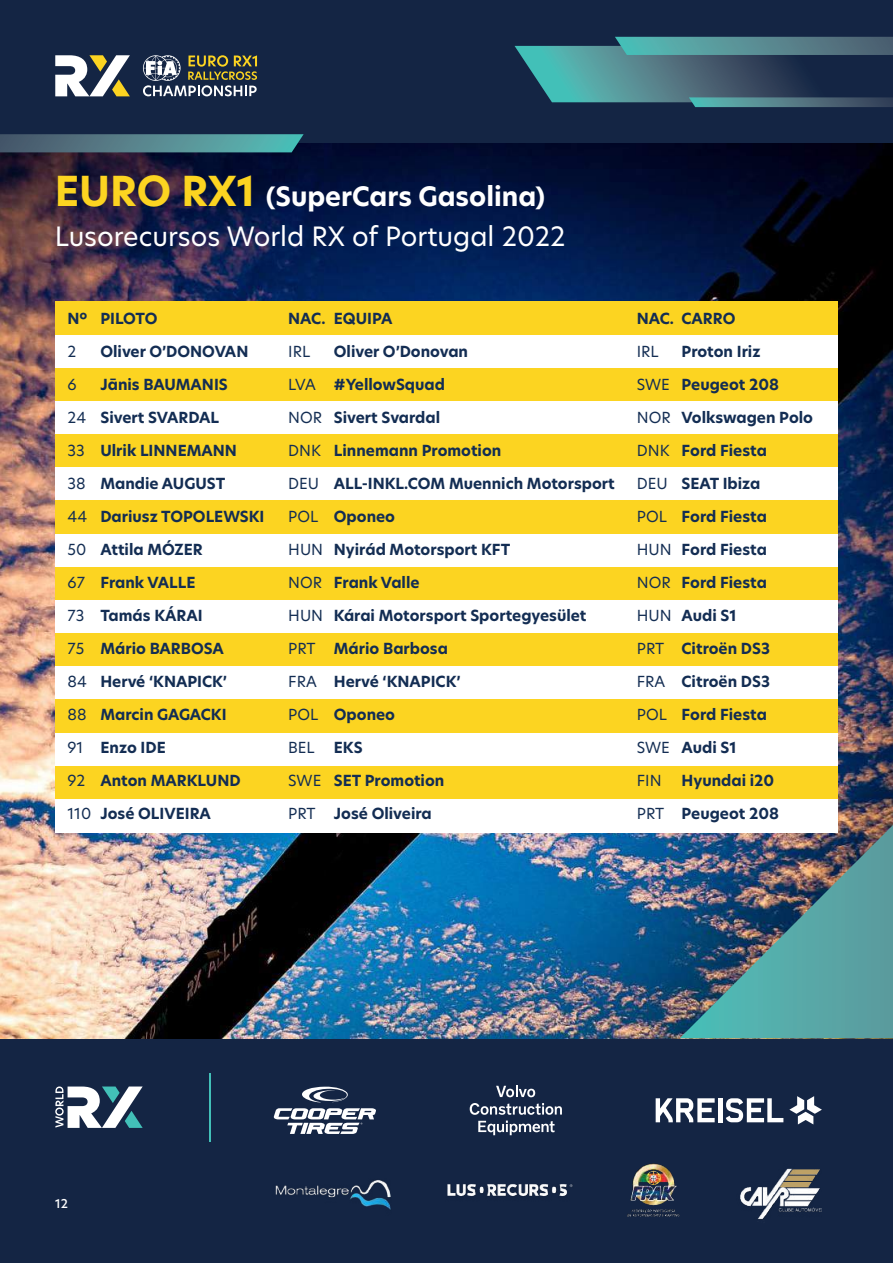
<style>
.page{position:relative;width:893px;height:1263px;background:#fff}
.page>*{position:absolute;margin:0;border:0;box-sizing:border-box;transform-origin:0 0}
.t1{font:26.1px/39.3px "Hero New";color:#fff}
.t2{font:700 15px "Hero New";color:#132d53}
.t3{font:15px "Hero New";color:#132d53}
.t4{font:500 12px "Hero New";color:#fff}
.s1{font-weight:700;font-size:40.5px;color:#fcd421}
.s2{font-weight:700}
</style>
<div class="page">
<div style="left:0;top:0;width:893px;height:143px;background:#142544"></div>
<div style="left:0;top:1038px;width:893px;height:225px;background:#142544"></div>
<svg style="left:514px;top:37px;width:379px;height:70px"></svg>
<svg style="left:55px;top:55px;width:75px;height:41px"></svg>
<svg style="left:143px;top:55px;width:114px;height:41px"></svg>
<img style="left:0;top:143px;width:893px;height:895px">
<svg style="left:0;top:134px;width:304px;height:18px"></svg>
<div style="left:55px;top:302px;width:783px;height:33px;background:#fcd421"></div>
<div style="left:55px;top:335px;width:783px;height:33px;background:#fff"></div>
<div style="left:55px;top:368px;width:783px;height:33px;background:#fcd421"></div>
<div style="left:55px;top:401px;width:783px;height:33px;background:#fff"></div>
<div style="left:55px;top:434px;width:783px;height:34px;background:#fcd421"></div>
<div style="left:55px;top:468px;width:783px;height:33px;background:#fff"></div>
<div style="left:55px;top:501px;width:783px;height:33px;background:#fcd421"></div>
<div style="left:55px;top:534px;width:783px;height:33px;background:#fff"></div>
<div style="left:55px;top:567px;width:783px;height:33px;background:#fcd421"></div>
<div style="left:55px;top:600px;width:783px;height:33px;background:#fff"></div>
<div style="left:55px;top:633px;width:783px;height:34px;background:#fcd421"></div>
<div style="left:55px;top:667px;width:783px;height:33px;background:#fff"></div>
<div style="left:55px;top:700px;width:783px;height:33px;background:#fcd421"></div>
<div style="left:55px;top:733px;width:783px;height:33px;background:#fff"></div>
<div style="left:55px;top:766px;width:783px;height:33px;background:#fcd421"></div>
<img style="left:680px;top:825px;width:213px;height:213px">
<div style="left:55px;top:799px;width:783px;height:33px;background:#fff"></div>
<svg style="left:55px;top:1086px;width:88px;height:42px"></svg>
<hr style="left:209px;top:1073px;width:2px;height:68px;background:#42c0b8">
<img style="left:447px;top:1184px;width:126px;height:12px">
<img style="left:627px;top:1163px;width:53px;height:54px">
<img style="left:740px;top:1168px;width:82px;height:51px">
<img style="left:275px;top:1180px;width:116px;height:30px">
<svg style="left:274px;top:1086px;width:102px;height:48px"></svg>
<svg style="left:470px;top:1085px;width:92px;height:50px"></svg>
<svg style="left:726px;top:1096px;width:96px;height:29px"></svg>
<hr style="left:718px;top:1098px;width:4px;height:24px;background:#fff">
<svg style="left:656px;top:1098px;width:59px;height:24px"></svg>
<h1 class="t1" style="left:55px;top:177px;width:512px"><span class="s1">EURO RX1</span> <span class="s2">(SuperCars Gasolina)<br></span>Lusorecursos World RX of Portugal 2022</h1>
<p class="t2" style="left:68px;top:308px;width:21px">Nº</p>
<p class="t3" style="left:68px;top:341px;width:10px">2</p>
<p class="t3" style="left:68px;top:374px;width:11px">6</p>
<p class="t3" style="left:68px;top:407px;width:20px">24</p>
<p class="t3" style="left:68px;top:440px;width:19px">33</p>
<p class="t3" style="left:68px;top:473px;width:20px">38</p>
<p class="t3" style="left:68px;top:506px;width:21px">44</p>
<p class="t3" style="left:68px;top:539px;width:20px">50</p>
<p class="t3" style="left:68px;top:572px;width:19px">67</p>
<p class="t3" style="left:68px;top:605px;width:18px">73</p>
<p class="t3" style="left:68px;top:638px;width:18px">75</p>
<p class="t3" style="left:68px;top:671px;width:21px">84</p>
<p class="t3" style="left:68px;top:704px;width:21px">88</p>
<p class="t3" style="left:68px;top:737px;width:17px">91</p>
<p class="t3" style="left:68px;top:770px;width:19px">92</p>
<p class="t3" style="left:68px;top:803px;width:25px">110</p>
<p class="t2" style="left:100px;top:308px;width:59px">PILOTO</p>
<p class="t2" style="left:100px;top:341px;width:149px">Oliver O’DONOVAN</p>
<p class="t2" style="left:100px;top:374px;width:129px">Jānis BAUMANIS</p>
<p class="t2" style="left:100px;top:407px;width:120px">Sivert SVARDAL</p>
<p class="t2" style="left:100px;top:440px;width:138px">Ulrik LINNEMANN</p>
<p class="t2" style="left:100px;top:473px;width:126px">Mandie AUGUST</p>
<p class="t2" style="left:100px;top:506px;width:165px">Dariusz TOPOLEWSKI</p>
<p class="t2" style="left:100px;top:539px;width:104px">Attila MÓZER</p>
<p class="t2" style="left:100px;top:572px;width:96px">Frank VALLE</p>
<p class="t2" style="left:100px;top:605px;width:104px">Tamás KÁRAI</p>
<p class="t2" style="left:100px;top:638px;width:125px">Mário BARBOSA</p>
<p class="t2" style="left:100px;top:671px;width:128px">Hervé ‘KNAPICK’</p>
<p class="t2" style="left:100px;top:704px;width:128px">Marcin GAGACKI</p>
<p class="t2" style="left:100px;top:737px;width:67px">Enzo IDE</p>
<p class="t2" style="left:100px;top:770px;width:142px">Anton MARKLUND</p>
<p class="t2" style="left:100px;top:803px;width:112px">José OLIVEIRA</p>
<p class="t2" style="left:288px;top:308px;width:39px">NAC.</p>
<p class="t3" style="left:288px;top:341px;width:23px">IRL</p>
<p class="t3" style="left:288px;top:374px;width:29px">LVA</p>
<p class="t3" style="left:288px;top:407px;width:35px">NOR</p>
<p class="t3" style="left:288px;top:440px;width:34px">DNK</p>
<p class="t3" style="left:288px;top:473px;width:32px">DEU</p>
<p class="t3" style="left:288px;top:506px;width:32px">POL</p>
<p class="t3" style="left:288px;top:539px;width:36px">HUN</p>
<p class="t3" style="left:288px;top:572px;width:35px">NOR</p>
<p class="t3" style="left:288px;top:605px;width:36px">HUN</p>
<p class="t3" style="left:288px;top:638px;width:29px">PRT</p>
<p class="t3" style="left:288px;top:671px;width:30px">FRA</p>
<p class="t3" style="left:288px;top:704px;width:32px">POL</p>
<p class="t3" style="left:288px;top:737px;width:28px">BEL</p>
<p class="t3" style="left:288px;top:770px;width:35px">SWE</p>
<p class="t3" style="left:288px;top:803px;width:29px">PRT</p>
<p class="t2" style="left:334px;top:308px;width:60px">EQUIPA</p>
<p class="t2" style="left:334px;top:341px;width:136px">Oliver O’Donovan</p>
<p class="t2" style="left:334px;top:374px;width:113px">#YellowSquad</p>
<p class="t2" style="left:334px;top:407px;width:108px">Sivert Svardal</p>
<p class="t2" style="left:334px;top:440px;width:169px">Linnemann Promotion</p>
<p class="t2" style="left:334px;top:473px;width:282px">ALL-INKL.COM Muennich Motorsport</p>
<p class="t2" style="left:334px;top:506px;width:63px">Oponeo</p>
<p class="t2" style="left:334px;top:539px;width:178px">Nyirád Motorsport KFT</p>
<p class="t2" style="left:334px;top:572px;width:87px">Frank Valle</p>
<p class="t2" style="left:334px;top:605px;width:254px">Kárai Motorsport Sportegyesület</p>
<p class="t2" style="left:334px;top:638px;width:116px">Mário Barbosa</p>
<p class="t2" style="left:334px;top:671px;width:128px">Hervé ‘KNAPICK’</p>
<p class="t2" style="left:334px;top:704px;width:63px">Oponeo</p>
<p class="t2" style="left:334px;top:737px;width:30px">EKS</p>
<p class="t2" style="left:334px;top:770px;width:112px">SET Promotion</p>
<p class="t2" style="left:334px;top:803px;width:99px">José Oliveira</p>
<p class="t2" style="left:637px;top:308px;width:39px">NAC.</p>
<p class="t3" style="left:637px;top:341px;width:23px">IRL</p>
<p class="t3" style="left:637px;top:374px;width:35px">SWE</p>
<p class="t3" style="left:637px;top:407px;width:35px">NOR</p>
<p class="t3" style="left:637px;top:440px;width:34px">DNK</p>
<p class="t3" style="left:637px;top:473px;width:32px">DEU</p>
<p class="t3" style="left:637px;top:506px;width:32px">POL</p>
<p class="t3" style="left:637px;top:539px;width:36px">HUN</p>
<p class="t3" style="left:637px;top:572px;width:35px">NOR</p>
<p class="t3" style="left:637px;top:605px;width:36px">HUN</p>
<p class="t3" style="left:637px;top:638px;width:29px">PRT</p>
<p class="t3" style="left:637px;top:671px;width:30px">FRA</p>
<p class="t3" style="left:637px;top:704px;width:32px">POL</p>
<p class="t3" style="left:637px;top:737px;width:35px">SWE</p>
<p class="t3" style="left:637px;top:770px;width:26px">FIN</p>
<p class="t3" style="left:637px;top:803px;width:29px">PRT</p>
<p class="t2" style="left:682px;top:308px;width:55px">CARRO</p>
<p class="t2" style="left:682px;top:341px;width:81px">Proton Iriz</p>
<p class="t2" style="left:682px;top:374px;width:99px">Peugeot 208</p>
<p class="t2" style="left:682px;top:407px;width:133px">Volkswagen Polo</p>
<p class="t2" style="left:682px;top:440px;width:87px">Ford Fiesta</p>
<p class="t2" style="left:682px;top:473px;width:80px">SEAT Ibiza</p>
<p class="t2" style="left:682px;top:506px;width:87px">Ford Fiesta</p>
<p class="t2" style="left:682px;top:539px;width:87px">Ford Fiesta</p>
<p class="t2" style="left:682px;top:572px;width:87px">Ford Fiesta</p>
<p class="t2" style="left:682px;top:605px;width:57px">Audi S1</p>
<p class="t2" style="left:682px;top:638px;width:90px">Citroën DS3</p>
<p class="t2" style="left:682px;top:671px;width:90px">Citroën DS3</p>
<p class="t2" style="left:682px;top:704px;width:87px">Ford Fiesta</p>
<p class="t2" style="left:682px;top:737px;width:57px">Audi S1</p>
<p class="t2" style="left:682px;top:770px;width:94px">Hyundai i20</p>
<p class="t2" style="left:682px;top:803px;width:99px">Peugeot 208</p>
<p class="t4" style="left:55px;top:1195px;width:14px">12</p>
</div>
